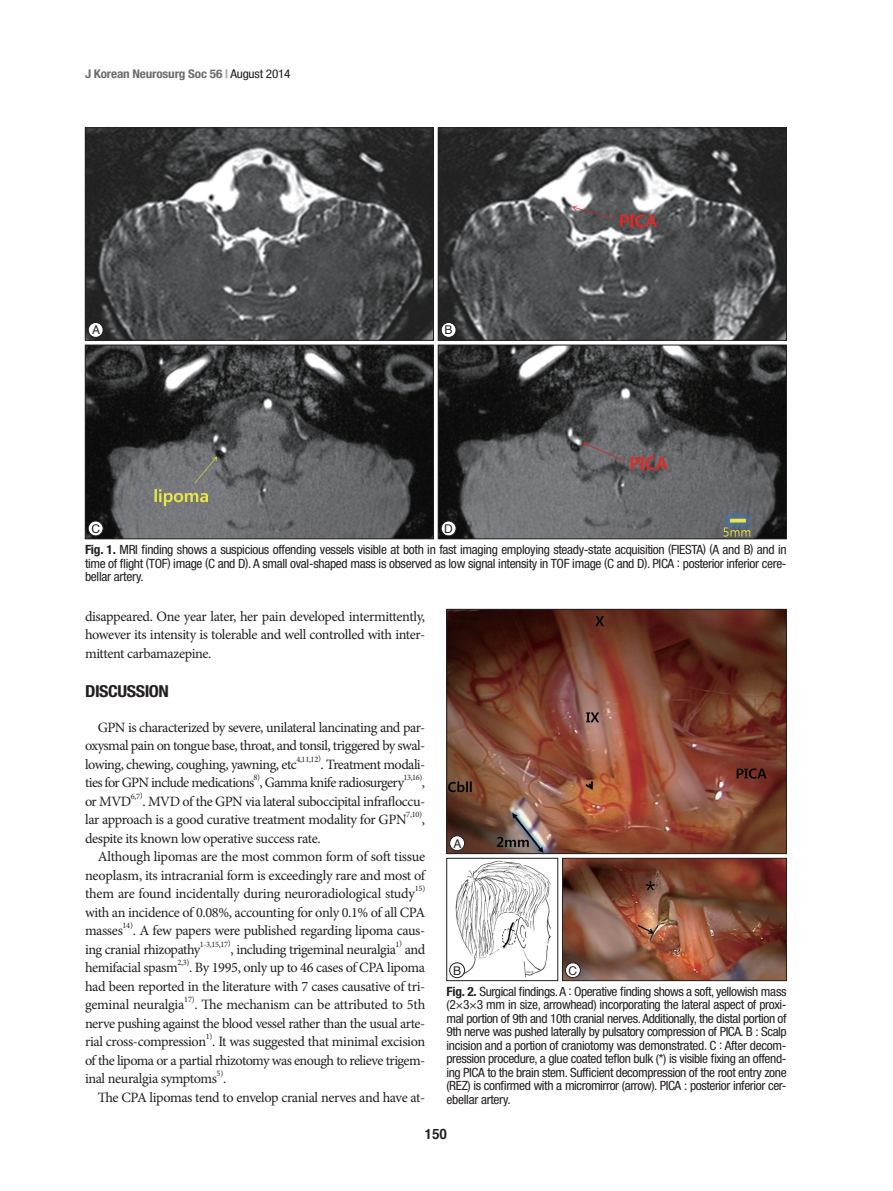
<style>
.page{position:relative;width:893px;height:1191px;background:#fff}
.page>*{position:absolute;margin:0;border:0;box-sizing:border-box;transform-origin:0 0}
.큰제목{font:700 condensed 16.5px "Helvetica Neue LT Std";letter-spacing:-.025em;color:#231f20;scale:1.1 1}
.본문_JKNS{font:14.25px/18.5px "Minion Pro";letter-spacing:-.03em;color:#231f20;text-align:justify}
.t1{font:700 14.25px "Helvetica";color:#231f20;scale:.95 1}
.그림제목{font:condensed 12.75px/13.5px "Helvetica Neue LT Std";letter-spacing:-.025em;color:#231f20;text-align:justify;scale:1.05 1}
.t2{font:700 condensed 12px "Helvetica Neue LT Std";letter-spacing:-.015em;color:#6c6d70;scale:1.1 1}
.t3{font:12px "Helvetica";color:#231f20}
.본문_JKNS-2{font:8.25px "Minion Pro";letter-spacing:-.035em;color:#231f20}
.s1{color:#a8a9ad}
.s2{font-weight:400;color:#231f20}
.s3{font-weight:700}
</style>
<div class="page">
<img style="left:87px;top:130px;width:345px;height:208px">
<div style="left:85px;top:128px;width:349px;height:212px;border:1px solid #231f20"></div>
<img style="left:87px;top:347px;width:345px;height:190px">
<div style="left:85px;top:345px;width:349px;height:194px;border:1px solid #231f20"></div>
<img style="left:440px;top:347px;width:345px;height:190px">
<div style="left:438px;top:345px;width:349px;height:194px;border:1px solid #231f20"></div>
<img style="left:440px;top:130px;width:345px;height:208px">
<div style="left:438px;top:128px;width:349px;height:212px;border:1px solid #231f20"></div>
<div style="left:88px;top:322px;width:15px;height:15px;background:#fff;border-radius:50%"></div>
<div style="left:88px;top:322px;width:15px;height:15px;border:1px solid #231f20;border-radius:50%"></div>
<div style="left:88px;top:521px;width:15px;height:15px;background:#fff;border-radius:50%"></div>
<div style="left:88px;top:521px;width:15px;height:15px;border:1px solid #231f20;border-radius:50%"></div>
<div style="left:441px;top:521px;width:15px;height:15px;background:#fff;border-radius:50%"></div>
<div style="left:441px;top:521px;width:15px;height:15px;border:1px solid #231f20;border-radius:50%"></div>
<div style="left:441px;top:322px;width:15px;height:15px;background:#fff;border-radius:50%"></div>
<div style="left:441px;top:322px;width:15px;height:15px;border:1px solid #231f20;border-radius:50%"></div>
<img style="left:448px;top:611px;width:337px;height:241px">
<div style="left:446px;top:609px;width:341px;height:245px;border:1px solid #231f20"></div>
<img style="left:455px;top:860px;width:96px;height:119px">
<div style="left:446px;top:858px;width:112px;height:123px;border:1px solid #231f20"></div>
<img style="left:564px;top:860px;width:221px;height:119px">
<div style="left:562px;top:858px;width:225px;height:123px;border:1px solid #231f20"></div>
<div style="left:450px;top:835px;width:15px;height:15px;background:#fff;border-radius:50%"></div>
<div style="left:449px;top:835px;width:16px;height:16px;border:1px solid #231f20;border-radius:50%"></div>
<div style="left:450px;top:962px;width:15px;height:15px;background:#fff;border-radius:50%"></div>
<div style="left:449px;top:962px;width:16px;height:16px;border:1px solid #231f20;border-radius:50%"></div>
<div style="left:565px;top:962px;width:15px;height:15px;background:#fff;border-radius:50%"></div>
<div style="left:565px;top:962px;width:15px;height:16px;border:1px solid #231f20;border-radius:50%"></div>
<p class="t2" style="left:85px;top:66px;width:188px">J Korean Neurosurg Soc 56 <span class="s1">|</span> <span class="s2">August 2014</span></p>
<p class="t3" style="left:92px;top:321px;width:10px">A</p>
<p class="t3" style="left:445px;top:321px;width:10px">B</p>
<p class="t3" style="left:91px;top:519px;width:10px">C</p>
<p class="t3" style="left:444px;top:519px;width:10px">D</p>
<p class="그림제목" style="left:85px;top:543px;width:670px"><span class="s3">Fig. 1.</span> MRI finding shows a suspicious offending vessels visible at both in fast imaging employing steady-state acquisition (FIESTA) (A and B) and in time of flight (TOF) image (C and D). A small oval-shaped mass is observed as low signal intensity in TOF image (C and D). PICA : posterior inferior cere&shy;bellar artery.</p>
<p class="본문_JKNS" style="left:85px;top:607px;width:342px">disappeared. One year later, her pain developed intermittently, however its intensity is tolerable and well controlled with inter&shy;mittent carbamazepine.</p>
<p class="큰제목" style="left:85px;top:680px;width:78px">DISCUSSION</p>
<p class="본문_JKNS" style="left:85px;top:718px;width:342px;text-indent:13px">GPN is characterized by severe, unilateral lancinating and par&shy;oxysmal pain on tongue base, throat, and tonsil, triggered by swal&shy;lowing, chewing, coughing, yawning, etc</p>
<p class="본문_JKNS-2" style="left:296px;top:754px;width:26px">4,11,12)</p>
<p class="본문_JKNS" style="left:85px;top:755px;width:342px;text-indent:236px">. Treatment modali&shy;ties for GPN include medications , Gamma knife radiosurgery</p>
<p class="본문_JKNS-2" style="left:254px;top:772px;width:8px">8)</p>
<p class="본문_JKNS-2" style="left:403px;top:772px;width:20px">13,16)</p>
<p class="본문_JKNS" style="left:422px;top:773px;width:5px">,</p>
<p class="본문_JKNS-2" style="left:131px;top:790px;width:13px">6,7)</p>
<p class="본문_JKNS" style="left:85px;top:792px;width:342px;text-indent:57px">. MVD of the GPN via lateral suboccipital infrafloccu&shy;lar approach is a good curative treatment modality for GPN</p>
<p class="본문_JKNS" style="left:85px;top:792px;width:48px">or MVD</p>
<p class="본문_JKNS-2" style="left:406px;top:809px;width:17px">7,10)</p>
<p class="본문_JKNS" style="left:422px;top:810px;width:5px">,</p>
<p class="본문_JKNS" style="left:85px;top:829px;width:237px">despite its known low operative success rate.</p>
<p class="본문_JKNS" style="left:85px;top:847px;width:342px;text-indent:13px">Although lipomas are the most common form of soft tissue neoplasm, its intracranial form is exceedingly rare and most of them are found incidentally during neuroradiological study</p>
<p class="본문_JKNS-2" style="left:415px;top:883px;width:12px">15)</p>
<p class="본문_JKNS" style="left:85px;top:903px;width:342px">with an incidence of 0.08%, accounting for only 0.1% of all CPA masses</p>
<p class="본문_JKNS-2" style="left:123px;top:920px;width:12px">14)</p>
<p class="본문_JKNS" style="left:85px;top:921px;width:342px;text-indent:48px">. A few papers were published regarding lipoma caus&shy;ing cranial rhizopathy</p>
<p class="본문_JKNS-2" style="left:200px;top:938px;width:32px">1-3,15,17)</p>
<p class="본문_JKNS" style="left:231px;top:940px;width:167px">, including trigeminal neuralgia</p>
<p class="본문_JKNS-2" style="left:395px;top:938px;width:8px">1)</p>
<p class="본문_JKNS" style="left:405px;top:940px;width:22px">and</p>
<p class="본문_JKNS" style="left:85px;top:958px;width:94px">hemifacial spasm</p>
<p class="본문_JKNS-2" style="left:177px;top:957px;width:14px">2,3)</p>
<p class="본문_JKNS" style="left:85px;top:958px;width:342px;text-indent:104px">. By 1995, only up to 46 cases of CPA lipoma had been reported in the literature with 7 cases causative of tri&shy;geminal neuralgia</p>
<p class="본문_JKNS-2" style="left:184px;top:994px;width:12px">17)</p>
<p class="본문_JKNS" style="left:85px;top:995px;width:342px;text-indent:110px">. The mechanism can be attributed to 5th nerve pushing against the blood vessel rather than the usual arte&shy;rial cross-compression . It was suggested that minimal excision</p>
<p class="본문_JKNS-2" style="left:206px;top:1031px;width:8px">1)</p>
<p class="본문_JKNS" style="left:85px;top:1051px;width:342px">of the lipoma or a partial rhizotomy was enough to relieve trigem&shy;inal neuralgia symptoms .</p>
<p class="본문_JKNS-2" style="left:217px;top:1068px;width:8px">5)</p>
<p class="본문_JKNS" style="left:98px;top:1088px;width:329px">The CPA lipomas tend to envelop cranial nerves and have at-</p>
<p class="t3" style="left:453px;top:834px;width:10px">A</p>
<p class="t3" style="left:453px;top:961px;width:10px">B</p>
<p class="t3" style="left:568px;top:961px;width:10px">C</p>
<p class="그림제목" style="left:446px;top:984px;width:326px"><span class="s3">Fig. 2.</span> Surgical findings. A : Operative finding shows a soft, yellowish mass (2×3×3 mm in size, arrowhead) incorporating the lateral aspect of proxi&shy;mal portion of 9th and 10th cranial nerves. Additionally, the distal portion of 9th nerve was pushed laterally by pulsatory compression of PICA. B : Scalp incision and a portion of craniotomy was demonstrated. C : After decom&shy;pression procedure, a glue coated teflon bulk (*) is visible fixing an offend&shy;ing PICA to the brain stem. Sufficient decompression of the root entry zone (REZ) is confirmed with a micromirror (arrow). PICA : posterior inferior cer&shy;ebellar artery.</p>
<p class="t1" style="left:425px;top:1123px;width:25px">150</p>
</div>
